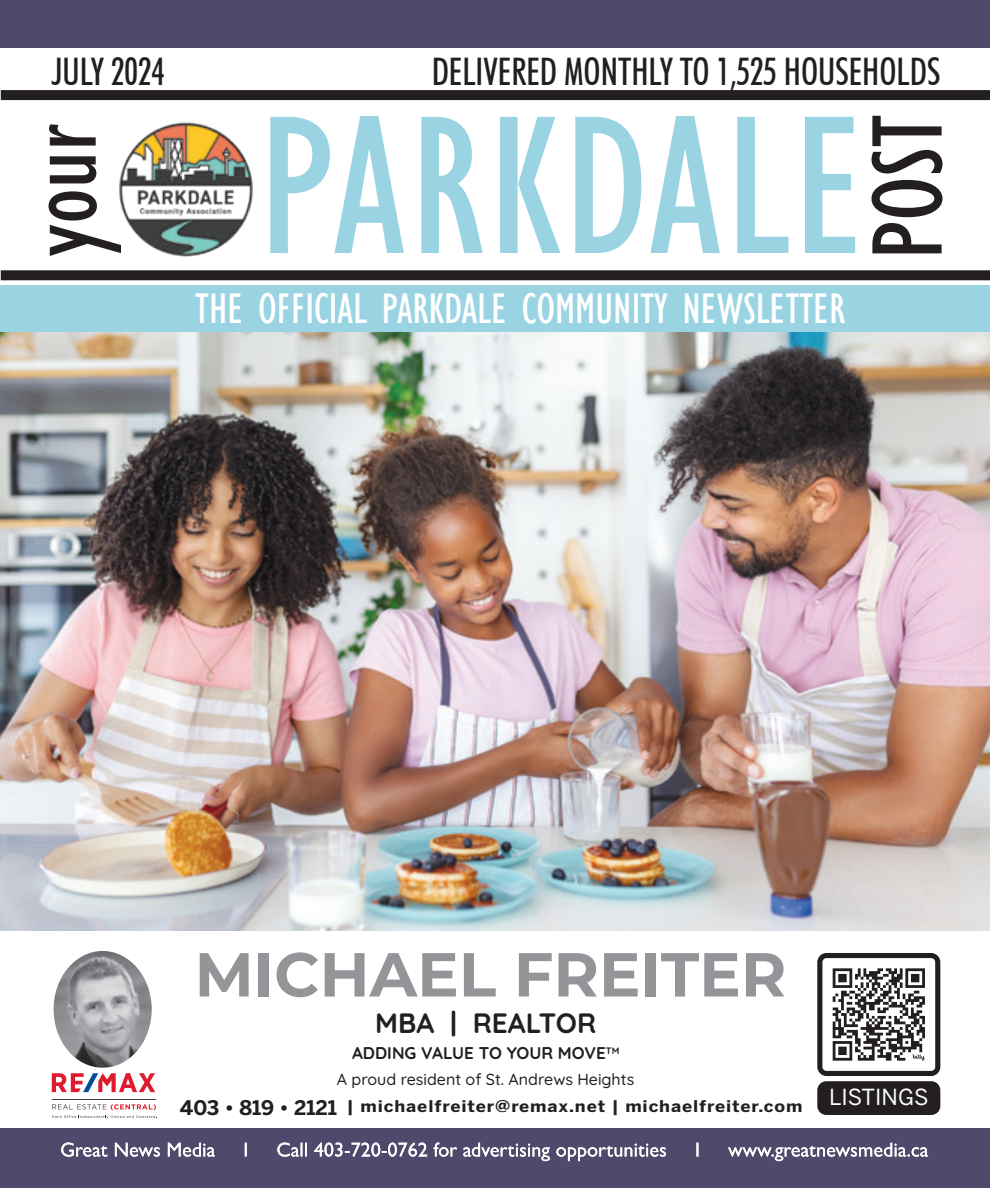
<style>
.page{position:relative;width:990px;height:1188px;background:#fff}
.page>*{position:absolute;margin:0;border:0;box-sizing:border-box;transform-origin:0 0}
.t1{font:condensed 203.8px "Gill Sans";letter-spacing:.02em;color:#9ad4e2}
.t2{font:condensed 103.6px "Gill Sans";color:#231f20}
.t3{font:700 62px "Montserrat";color:#939598}
.t4{font:condensed 44px "Gill Sans";color:#fff}
.t5{font:500 condensed 38px "Futura BT";color:#231f20;scale:.92 1}
.t6{font:700 28px "Quicksand";color:#231f20}
.t7{font:700 17px "Quicksand";color:#231f20}
.t8{font:700 16px/27.2px "Benton Sans";letter-spacing:.05em;color:#231f20;scale:1.1 1}
.s1{font-family:"Quicksand";font-weight:500}
.s2{font-size:20px}
</style>
<div class="page">
<img style="left:0;top:332px;width:990px;height:598px">
<div style="left:0;top:0;width:990px;height:61px;background:#51496b"></div>
<div style="left:0;top:1128px;width:990px;height:60px;background:#51496b"></div>
<svg style="left:61px;top:1143px;width:867px;height:18px"></svg>
<div style="left:0;top:48px;width:990px;height:237px;background:#fff"></div>
<div style="left:1px;top:270px;width:989px;height:10px;background:#231f20"></div>
<div style="left:0;top:285px;width:990px;height:47px;background:#9ad4e2"></div>
<div style="left:1px;top:90px;width:989px;height:10px;background:#231f20"></div>
<img style="left:119px;top:122px;width:134px;height:135px">
<img style="left:54px;top:951px;width:98px;height:117px">
<hr style="left:52px;top:1100px;width:103px;height:1px;background:#3e3e3f">
<svg style="left:52px;top:1073px;width:103px;height:19px"></svg>
<svg style="left:52px;top:1104px;width:105px;height:15px"></svg>
<div style="left:817px;top:1081px;width:123px;height:34px;background:#231f20;border-radius:9px"></div>
<svg style="left:817px;top:953px;width:123px;height:123px"></svg>
<p class="t5" style="left:52px;top:48px;width:124px">JULY 2024</p>
<p class="t5" style="left:432px;top:48px;width:555px">DELIVERED MONTHLY TO 1,525 HOUSEHOLDS</p>
<p class="t2" style="left:1px;top:257px;width:134px;rotate:-90deg">your</p>
<p class="t2" style="left:847px;top:260px;width:147px;rotate:-90deg">POST</p>
<p class="t1" style="left:258px;top:66px;width:611px">PARKDALE</p>
<p class="t4" style="left:195px;top:282px;width:651px">THE OFFICIAL PARKDALE COMMUNITY NEWSLETTER</p>
<p class="t3" style="left:195px;top:930px;width:593px">MICHAEL FREITER</p>
<p class="t6" style="left:375px;top:1001px;width:223px">MBA | REALTOR</p>
<p class="t7" style="left:352px;top:1040px;width:269px">ADDING VALUE TO YOUR MOVE<sup>TM</sup></p>
<p class="t8" style="left:180px;top:1065px;width:682px;text-indent:157px"><span class="s1">A proud resident of St. Andrews Heights<br></span><span class="s2">403 • 819 • 2121</span> | michaelfreiter@remax.net | michaelfreiter.com <sup>LISTINGS</sup></p>
</div>
